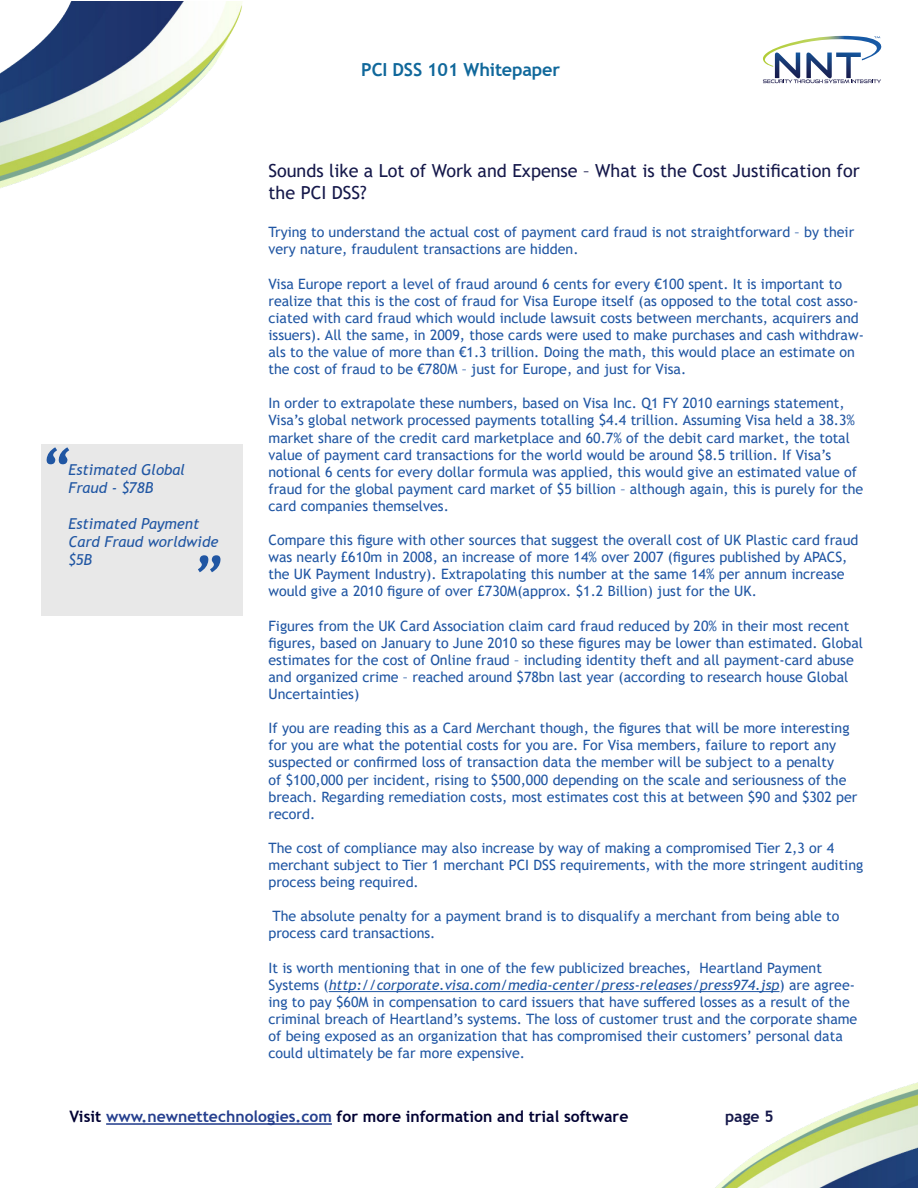
<style>
.page{position:relative;width:918px;height:1188px;background:#fff}
.page>*{position:absolute;margin:0;border:0;box-sizing:border-box;transform-origin:0 0}
.t1{font:italic 700 54px "Trebuchet";color:#2056a3}
.t2{font:18px/21.6px "Trebuchet MS";color:#15184a}
.t3{font:700 18px "Trebuchet MS";letter-spacing:-.01em;color:#10689b}
.t4{font:700 15.75px "Trebuchet MS";color:#000032}
.t5{font:700 15.75px "Trebuchet MS";color:#15184a}
.t6{font:italic 15px/18px "Trebuchet MS";color:#2056a3}
.t7{font:14.25px/17.1px "Trebuchet MS";color:#2056a3}
.s1{font-style:italic}
.s2{color:#253f8e}
</style>
<div class="page">
<img style="left:1px;top:2px;width:241px;height:186px">
<img style="left:665px;top:992px;width:253px;height:196px">
<div style="left:227px;top:56px;width:468px;height:31px;background:#fff"></div>
<hr style="left:329px;top:991px;width:451px;height:1px;background:#2056a3">
<svg style="left:763px;top:36px;width:119px;height:47px"></svg>
<hr style="left:106px;top:1123px;width:226px;height:2px;background:#253f8e">
<div style="left:41px;top:444px;width:202px;height:172px;background:#e8e8e8"></div>
<p class="t1" style="left:39px;top:434px;width:33px">“</p>
<p class="t6" style="left:68px;top:461px;width:118px">Estimated Global<br>Fraud - $78B</p>
<p class="t6" style="left:68px;top:515px;width:152px">Estimated Payment<br>Card Fraud worldwide $5B</p>
<p class="t1" style="left:190px;top:542px;width:33px">”</p>
<p class="t3" style="left:361px;top:59px;width:200px">PCI DSS 101 Whitepaper</p>
<p class="t2" style="left:269px;top:160px;width:593px">Sounds like a Lot of Work and Expense – What is the Cost Justification for the PCI DSS?</p>
<p class="t7" style="left:269px;top:224px;width:587px">Trying to understand the actual cost of payment card fraud is not straightforward – by their very nature, fraudulent transactions are hidden.</p>
<p class="t7" style="left:269px;top:275px;width:597px">Visa Europe report a level of fraud around 6 cents for every €100 spent. It is important to realize that this is the cost of fraud for Visa Europe itself (as opposed to the total cost asso&shy;ciated with card fraud which would include lawsuit costs between merchants, acquirers and issuers). All the same, in 2009, those cards were used to make purchases and cash withdraw&shy;als to the value of more than €1.3 trillion. Doing the math, this would place an estimate on the cost of fraud to be €780M – just for Europe, and just for Visa.</p>
<p class="t7" style="left:269px;top:395px;width:596px">In order to extrapolate these numbers, based on Visa Inc. Q1 FY 2010 earnings statement, Visa’s global network processed payments totalling $4.4 trillion. Assuming Visa held a 38.3% market share of the credit card marketplace and 60.7% of the debit card market, the total value of payment card transactions for the world would be around $8.5 trillion. If Visa’s notional 6 cents for every dollar formula was applied, this would give an estimated value of fraud for the global payment card market of $5 billion – although again, this is purely for the card companies themselves.</p>
<p class="t7" style="left:269px;top:531px;width:591px">Compare this figure with other sources that suggest the overall cost of UK Plastic card fraud was nearly £610m in 2008, an increase of more 14% over 2007 (figures published by APACS, the UK Payment Industry). Extrapolating this number at the same 14% per annum increase would give a 2010 figure of over £730M(approx. $1.2 Billion) just for the UK.</p>
<p class="t7" style="left:269px;top:617px;width:596px">Figures from the UK Card Association claim card fraud reduced by 20% in their most recent figures, based on January to June 2010 so these figures may be lower than estimated. Global estimates for the cost of Online fraud – including identity theft and all payment-card abuse and organized crime – reached around $78bn last year (according to research house Global Uncertainties)</p>
<p class="t7" style="left:269px;top:720px;width:590px">If you are reading this as a Card Merchant though, the figures that will be more interesting for you are what the potential costs for you are. For Visa members, failure to report any suspected or confirmed loss of transaction data the member will be subject to a penalty<br>of $100,000 per incident, rising to $500,000 depending on the scale and seriousness of the breach. Regarding remediation costs, most estimates cost this at between $90 and $302 per record.</p>
<p class="t7" style="left:269px;top:839px;width:596px">The cost of compliance may also increase by way of making a compromised Tier 2,3 or 4 merchant subject to Tier 1 merchant PCI DSS requirements, with the more stringent auditing process being required.</p>
<p class="t7" style="left:269px;top:908px;width:573px">The absolute penalty for a payment brand is to disqualify a merchant from being able to process card transactions.</p>
<p class="t7" style="left:269px;top:959px;width:590px">It is worth mentioning that in one of the few publicized breaches, Heartland Payment Systems (<span class="s1">http://corporate.visa.com/media-center/press-releases/press974.jsp</span>) are agree&shy;ing to pay $60M in compensation to card issuers that have suffered losses as a result of the criminal breach of Heartland’s systems. The loss of customer trust and the corporate shame of being exposed as an organization that has compromised their customers’ personal data could ultimately be far more expensive.</p>
<p class="t4" style="left:69px;top:1107px;width:560px">Visit <span class="s2">www.newnettechnologies.com</span> for more information and trial software</p>
<p class="t5" style="left:725px;top:1107px;width:50px">page 5</p>
</div>
